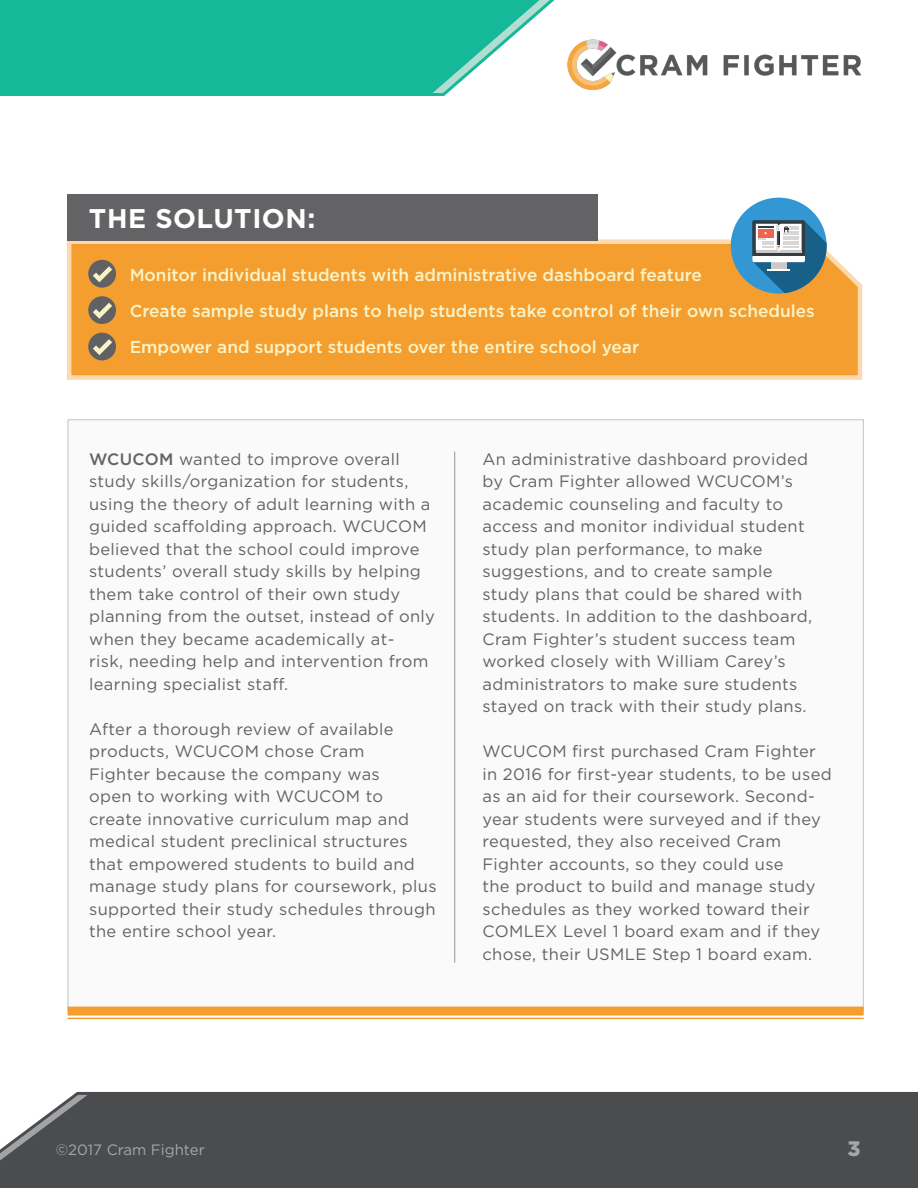
<style>
.page{position:relative;width:918px;height:1188px;background:#fff}
.page>*{position:absolute;margin:0;border:0;box-sizing:border-box;transform-origin:0 0}
.t1{font:700 27px "Gotham";letter-spacing:.02em;color:#fff}
.t2{font:900 21px "Gotham";color:#a5a6aa}
.t3{font:500 17.25px "Gotham";color:#f9f4c8}
.t4{font:16.5px/22.5px "Gotham";letter-spacing:.02em;color:#636366}
.t5{font:15px "Gotham";color:#a5a6aa}
.s1{font-weight:500}
</style>
<div class="page">
<svg style="left:76px;top:1091px;width:842px;height:2px"></svg>
<div style="left:0;top:1093px;width:918px;height:95px;background:#4b4c4d"></div>
<svg style="left:0;top:0;width:555px;height:96px"></svg>
<svg style="left:0;top:0;width:540px;height:94px;background:#27bea0"></svg>
<img style="left:567px;top:39px;width:295px;height:51px">
<svg style="left:67px;top:237px;width:796px;height:143px;background:#f3a33c"></svg>
<div style="left:731px;top:198px;width:96px;height:96px;background:#3297d3;border-radius:50%"></div>
<svg style="left:752px;top:220px;width:75px;height:73px;background:#79939e"></svg>
<div style="left:68px;top:419px;width:796px;height:592px;background:#fafafa;border:1px solid #c1c2c4"></div>
<hr style="left:454px;top:452px;width:1px;height:511px;background:#939598">
<div style="left:88px;top:260px;width:28px;height:28px;background:#616164;border-radius:50%"></div>
<svg style="left:93px;top:266px;width:19px;height:16px"></svg>
<div style="left:88px;top:296px;width:28px;height:28px;background:#616164;border-radius:50%"></div>
<svg style="left:93px;top:303px;width:19px;height:16px"></svg>
<div style="left:88px;top:333px;width:28px;height:27px;background:#616164;border-radius:50%"></div>
<svg style="left:93px;top:339px;width:19px;height:16px"></svg>
<div style="left:67px;top:194px;width:530px;height:46px;background:#636366"></div>
<hr style="left:68px;top:1018px;width:796px;height:1px;background:#f49e30">
<div style="left:68px;top:1007px;width:796px;height:9px;background:#f49e30"></div>
<p class="t1" style="left:89px;top:200px;width:228px">THE SOLUTION:</p>
<p class="t3" style="left:130px;top:263px;width:574px">Monitor individual students with administrative dashboard feature</p>
<p class="t3" style="left:130px;top:299px;width:687px">Create sample study plans to help students take control of their own schedules</p>
<p class="t3" style="left:130px;top:335px;width:511px">Empower and support students over the entire school year</p>
<p class="t4" style="left:89px;top:447px;width:347px"><span class="s1">WCUCOM</span> wanted to improve overall study skills/organization for students, using the theory of adult learning with a guided scaffolding approach. WCUCOM believed that the school could improve students’ overall study skills by helping them take control of their own study planning from the outset, instead of only when they became academically at-<br>risk, needing help and intervention from learning specialist staff.</p>
<p class="t4" style="left:89px;top:717px;width:349px">After a thorough review of available products, WCUCOM chose Cram<br>Fighter because the company was<br>open to working with WCUCOM to create innovative curriculum map and medical student preclinical structures that empowered students to build and manage study plans for coursework, plus supported their study schedules through the entire school year.</p>
<p class="t4" style="left:483px;top:447px;width:331px">An administrative dashboard provided by Cram Fighter allowed WCUCOM’s academic counseling and faculty to access and monitor individual student study plan performance, to make suggestions, and to create sample study plans that could be shared with students. In addition to the dashboard, Cram Fighter’s student success team worked closely with William Carey’s administrators to make sure students stayed on track with their study plans.</p>
<p class="t4" style="left:483px;top:740px;width:351px">WCUCOM first purchased Cram Fighter in 2016 for first-year students, to be used as an aid for their coursework. Second&shy;year students were surveyed and if they requested, they also received Cram Fighter accounts, so they could use<br>the product to build and manage study schedules as they worked toward their COMLEX Level 1 board exam and if they chose, their USMLE Step 1 board exam.</p>
<p class="t5" style="left:56px;top:1140px;width:150px">©2017 Cram Fighter</p>
<p class="t2" style="left:848px;top:1134px;width:15px">3</p>
</div>
